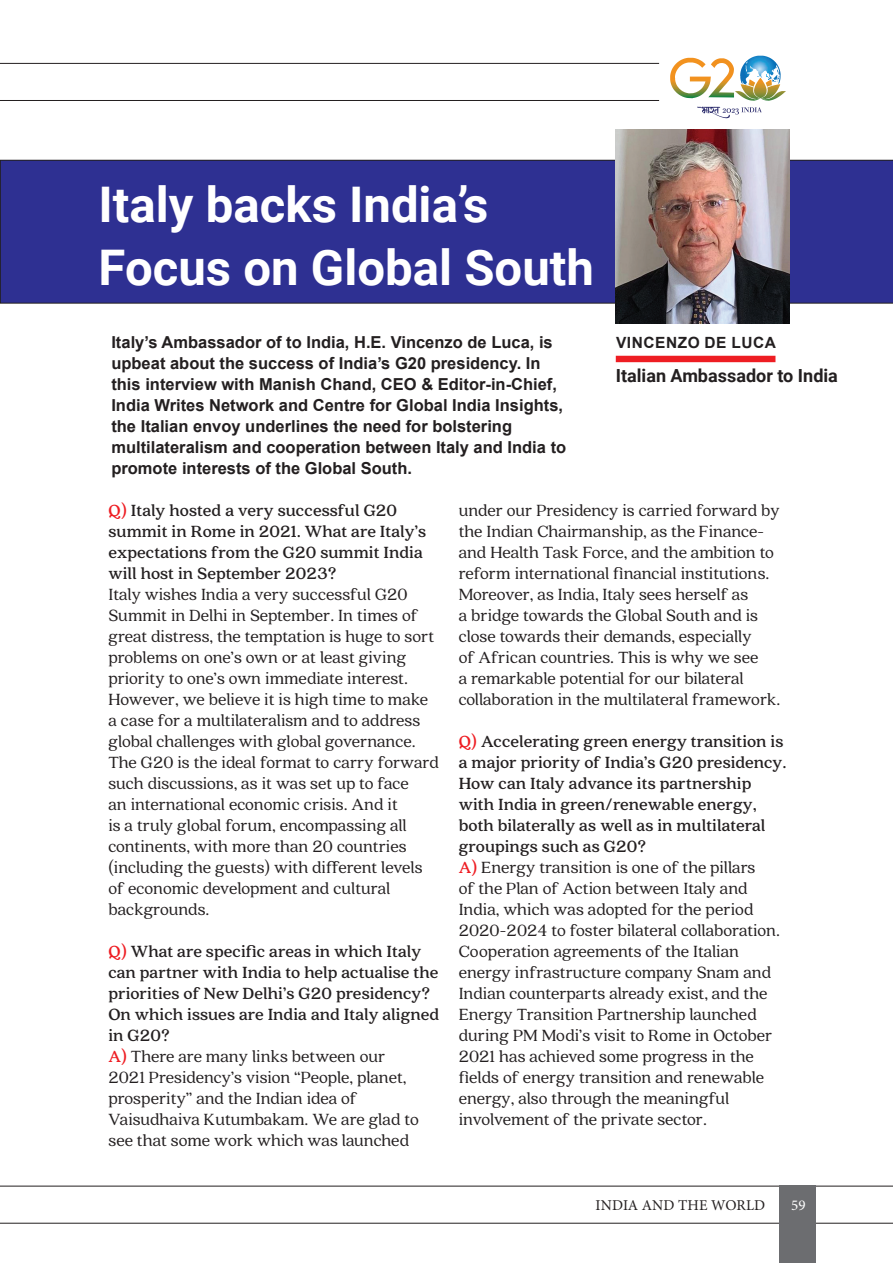
<style>
.page{position:relative;width:893px;height:1263px;background:#fff}
.page>*{position:absolute;margin:0;border:0;box-sizing:border-box;transform-origin:0 0}
.t1{font:700 49.2px/63px "Roboto";color:#fff}
.t2{font:18px/21px "Quincy CF";color:#231f20}
.t3{font:700 18px/21px "Quincy CF";color:#231f20}
.t4{font:700 18px "Roboto";color:#231f20}
.t5{font:700 16.5px/21px "Arial";color:#231f20}
.t6{font:700 15.45px "Arial";letter-spacing:.035em;color:#231f20}
.t7{font:15px "Minion Pro";letter-spacing:.01em;color:#231f20}
.t8{font:15px "Minion Pro";color:#fff}
.s1{color:#ee1d23}
.s2{font-weight:700;color:#ee1d23}
.s3{font-weight:700}
</style>
<div class="page">
<hr style="left:0;top:1186px;width:893px;height:1px;background:#231f20">
<hr style="left:0;top:1223px;width:893px;height:1px;background:#231f20">
<hr style="left:0;top:63px;width:659px;height:1px;background:#231f20">
<hr style="left:0;top:100px;width:659px;height:1px;background:#231f20">
<div style="left:0;top:160px;width:893px;height:143px;background:#2e3092"></div>
<img style="left:616px;top:129px;width:173px;height:194px">
<div style="left:616px;top:356px;width:159px;height:6px;background:#ee1d23"></div>
<img style="left:742px;top:56px;width:37px;height:11px">
<svg style="left:697px;top:107px;width:65px;height:11px"></svg>
<img style="left:670px;top:58px;width:41px;height:40px">
<img style="left:708px;top:58px;width:26px;height:39px">
<svg style="left:733px;top:67px;width:53px;height:34px"></svg>
<div style="left:780px;top:1186px;width:36px;height:77px;background:#6c6d70"></div>
<h1 class="t1" style="left:99px;top:171px;width:497px">Italy backs India’s<br>Focus on Global South</h1>
<p class="t5" style="left:111px;top:332px;width:456px">Italy’s Ambassador of to India, H.E. Vincenzo de Luca, is upbeat about the success of India’s G20 presidency. In this interview with Manish Chand, CEO &amp; Editor-in-Chief, India Writes Network and Centre for Global India Insights, the Italian envoy underlines the need for bolstering multilateralism and cooperation between Italy and India to promote interests of the Global South.</p>
<p class="t6" style="left:616px;top:332px;width:161px">VINCENZO DE LUCA</p>
<p class="t4" style="left:616px;top:363px;width:224px">Italian Ambassador to India</p>
<p class="t3" style="left:108px;top:500px;width:319px"><span class="s1">Q)</span> Italy hosted a very successful G20 summit in Rome in 2021. What are Italy’s expectations from the G20 summit India will host in September 2023?</p>
<p class="t2" style="left:108px;top:584px;width:332px">Italy wishes India a very successful G20<br>Summit in Delhi in September. In times of great distress, the temptation is huge to sort problems on one’s own or at least giving priority to one’s own immediate interest.<br>However, we believe it is high time to make a case for a multilateralism and to address global challenges with global governance.<br>The G20 is the ideal format to carry forward such discussions, as it was set up to face<br>an international economic crisis. And it<br>is a truly global forum, encompassing all continents, with more than 20 countries (including the guests) with different levels of economic development and cultural backgrounds.</p>
<p class="t2" style="left:108px;top:941px;width:332px"><span class="s2">Q)</span> <span class="s3">What are specific areas in which Italy can partner with India to help actualise the priorities of New Delhi’s G20 presidency?<br>On which issues are India and Italy aligned in G20?<br></span><span class="s2">A)</span> There are many links between our<br>2021 Presidency’s vision “People, planet, prosperity” and the Indian idea of Vaisudhaiva Kutumbakam. We are glad to see that some work which was launched</p>
<p class="t2" style="left:459px;top:500px;width:323px">under our Presidency is carried forward by the Indian Chairmanship, as the Finance&shy;and Health Task Force, and the ambition to reform international financial institutions.<br>Moreover, as India, Italy sees herself as<br>a bridge towards the Global South and is close towards their demands, especially<br>of African countries. This is why we see<br>a remarkable potential for our bilateral collaboration in the multilateral framework.</p>
<p class="t2" style="left:459px;top:731px;width:329px"><span class="s2">Q)</span> <span class="s3">Accelerating green energy transition is a major priority of India’s G20 presidency.<br>How can Italy advance its partnership with India in green/renewable energy, both bilaterally as well as in multilateral groupings such as G20?<br></span><span class="s2">A)</span> Energy transition is one of the pillars<br>of the Plan of Action between Italy and India, which was adopted for the period 2020-2024 to foster bilateral collaboration.<br>Cooperation agreements of the Italian energy infrastructure company Snam and Indian counterparts already exist, and the Energy Transition Partnership launched during PM Modi’s visit to Rome in October 2021 has achieved some progress in the fields of energy transition and renewable energy, also through the meaningful involvement of the private sector.</p>
<p class="t7" style="left:595px;top:1195px;width:171px">INDIA AND THE WORLD</p>
<p class="t8" style="left:791px;top:1195px;width:16px">59</p>
</div>
